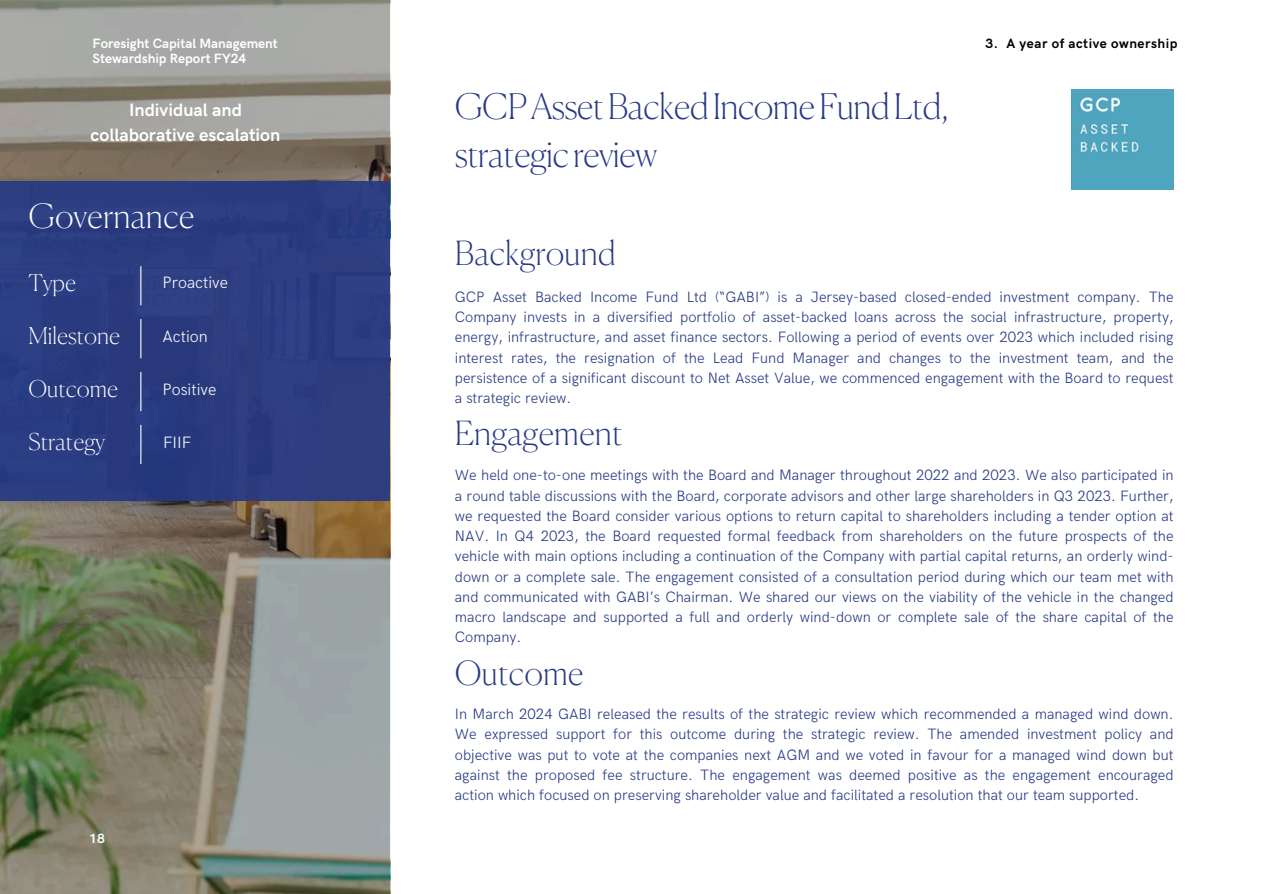
<style>
.page{position:relative;width:1263px;height:894px;background:#fff}
.page>*{position:absolute;margin:0;border:0;box-sizing:border-box;transform-origin:0 0}
.t1{font:100 35.1px/48.3px "Canela";letter-spacing:-.02em;color:#273a84}
.t2{font:100 33.15px "Canela";color:#273a84}
.t3{font:100 33.15px "Canela";color:#fdfdfd}
.t4{font:100 23.1px "Canela";color:#fdfdfd}
.t5{font:700 18px/24.8px "HK Grotesk";color:#fff;text-align:center}
.t6{font:300 16.5px "HK Grotesk";color:#fdfdfd}
.t7{font:300 15px/20.2px "HK Grotesk";color:#273a84;text-align:justify}
.t8{font:700 13.5px/14.7px "HK Grotesk";color:#fff}
.t9{font:700 13.5px "HK Grotesk";letter-spacing:.04em;color:#000}
</style>
<div class="page">
<img style="left:1071px;top:89px;width:103px;height:100px">
<svg style="left:0;top:0;width:390px;height:893px;background:#878878"></svg>
<div style="left:0;top:181px;width:390px;height:320px;background:#273a84"></div>
<hr style="left:140px;top:266px;width:1px;height:39px;background:#fdfdfd">
<hr style="left:140px;top:319px;width:1px;height:39px;background:#fdfdfd">
<hr style="left:140px;top:372px;width:1px;height:39px;background:#fdfdfd">
<hr style="left:140px;top:425px;width:1px;height:39px;background:#fdfdfd">
<h5 class="t8" style="left:93px;top:37px;width:187px">Foresight Capital Management<br>Stewardship Report FY24</h5>
<h3 class="t9" style="left:986px;top:35px;width:194px">3. A year of active ownership</h3>
<h5 class="t5" style="left:91px;top:98px;width:191px">Individual and collaborative escalation</h5>
<p class="t3" style="left:28px;top:203px;width:168px">Governance</p>
<h1 class="t4" style="left:28px;top:273px;width:49px">Type</h1>
<h6 class="t6" style="left:163px;top:273px;width:67px">Proactive</h6>
<p class="t4" style="left:28px;top:326px;width:93px">Milestone</p>
<h1 class="t6" style="left:163px;top:327px;width:47px">Action</h1>
<p class="t4" style="left:28px;top:379px;width:91px">Outcome</p>
<h1 class="t6" style="left:163px;top:380px;width:55px">Positive</h1>
<p class="t4" style="left:28px;top:432px;width:78px">Strategy</p>
<h1 class="t6" style="left:163px;top:433px;width:30px">FIIF</h1>
<p class="t8" style="left:89px;top:831px;width:17px">18</p>
<h5 class="t1" style="left:455px;top:85px;width:495px">GCPAssetBackedIncomeFundLtd, strategicreview</h5>
<h1 class="t2" style="left:455px;top:240px;width:162px">Background</h1>
<h4 class="t7" style="left:455px;top:287px;width:720px">GCP Asset Backed Income Fund Ltd (“GABI”) is a Jersey-based closed-ended investment company. The Company invests in a diversified portfolio of asset-backed loans across the social infrastructure, property, energy, infrastructure, and asset finance sectors. Following a period of events over 2023 which included rising interest rates, the resignation of the Lead Fund Manager and changes to the investment team, and the persistence of a significant discount to Net Asset Value, we commenced engagement with the Board to request a strategic review.</h4>
<h2 class="t2" style="left:455px;top:419px;width:169px">Engagement</h2>
<h2 class="t7" style="left:455px;top:465px;width:720px">We held one-to-one meetings with the Board and Manager throughout 2022 and 2023. We also participated in a round table discussions with the Board, corporate advisors and other large shareholders in Q3 2023. Further, we requested the Board consider various options to return capital to shareholders including a tender option at NAV. In Q4 2023, the Board requested formal feedback from shareholders on the future prospects of the vehicle with main options including a continuation of the Company with partial capital returns, an orderly wind&shy;down or a complete sale. The engagement consisted of a consultation period during which our team met with and communicated with GABI’s Chairman. We shared our views on the viability of the vehicle in the changed macro landscape and supported a full and orderly wind-down or complete sale of the share capital of the Company.</h2>
<h2 class="t2" style="left:455px;top:658px;width:130px">Outcome</h2>
<h2 class="t7" style="left:455px;top:704px;width:720px">In March 2024 GABI released the results of the strategic review which recommended a managed wind down.<br>We expressed support for this outcome during the strategic review. The amended investment policy and objective was put to vote at the companies next AGM and we voted in favour for a managed wind down but against the proposed fee structure. The engagement was deemed positive as the engagement encouraged action which focused on preserving shareholder value and facilitated a resolution that our team supported.</h2>
</div>
